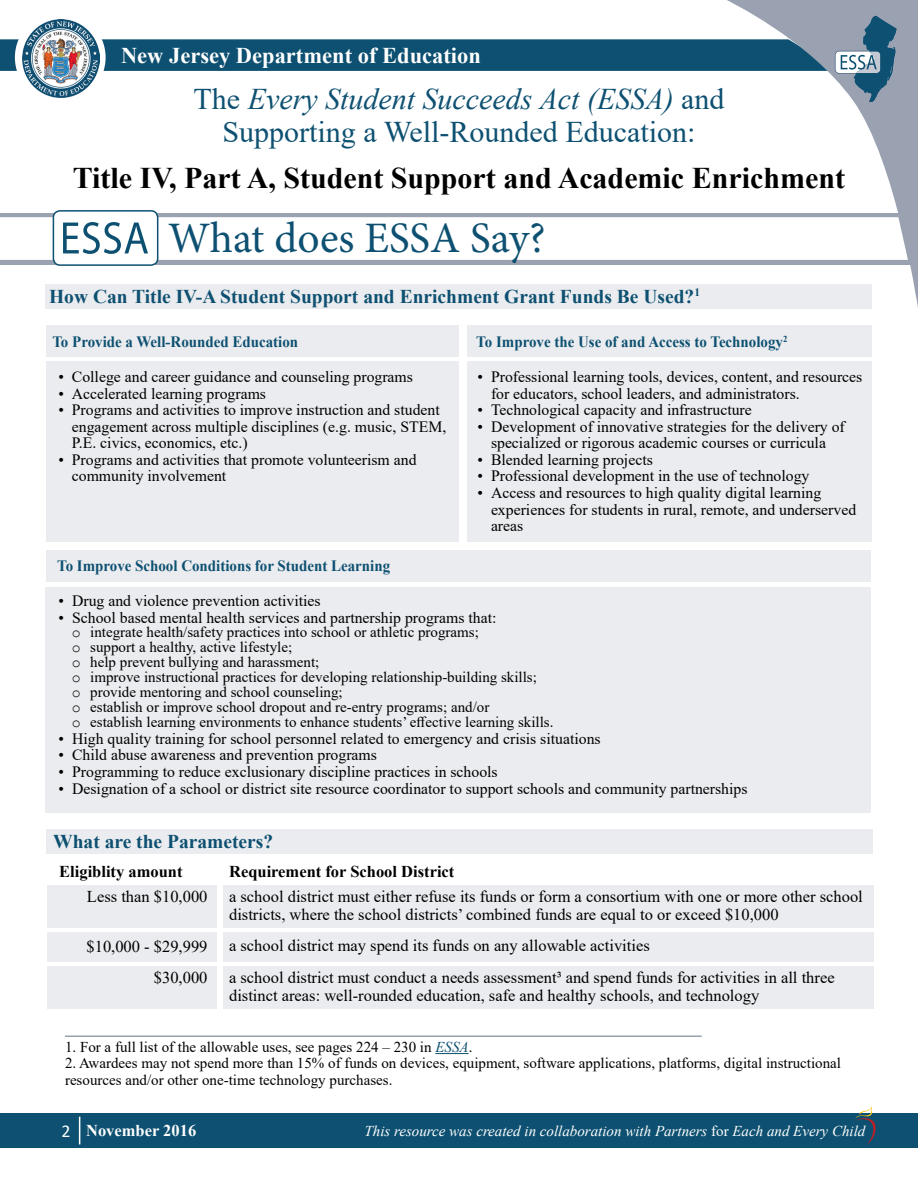
<style>
.page{position:relative;width:918px;height:1188px;background:#fff}
.page>*{position:absolute;margin:0;border:0;box-sizing:border-box;transform-origin:0 0}
.t1{font:43.5px "Minion Pro";color:#0d5071}
.t2{font:30px/33px "Times New Roman";color:#0d5071;text-align:center}
.t3{font:700 30px "Times New Roman";color:#000}
.t4{font:700 22.5px "Times New Roman";color:#fff}
.t5{font:700 19.5px "Times New Roman";color:#0d5071}
.t6{font:16.5px/31.5px "Times New Roman";color:#000}
.t7{font:700 16.5px "Times New Roman";color:#000}
.t8{font:700 16.5px "Times New Roman";color:#fff}
.t9{font:15.75px/16.5px "Times New Roman";color:#000}
.t10{font:700 15.75px "Times New Roman";color:#0d5071;scale:.95 1}
.t11{font:15px/15px "Times New Roman";color:#000}
.t12{font:italic 15px "Times New Roman";color:#fff}
.s1{font-style:italic}
.s2{font-family:"Courier New"}
.s3{font-style:italic;color:#0d5071}
.s4{font-family:"Calibri";font-weight:400;font-size:18px}
.s5{font-style:normal}
</style>
<div class="page">
<div style="left:0;top:39px;width:727px;height:32px;background:#0d5071"></div>
<svg style="left:727px;top:0;width:191px;height:309px"></svg>
<svg style="left:835px;top:16px;width:62px;height:86px;background:#7692a5"></svg>
<div style="left:15px;top:12px;width:91px;height:91px;background:#fff;border-radius:50%"></div>
<div style="left:0;top:1114px;width:918px;height:34px;background:#0d5071"></div>
<svg style="left:79px;top:1117px;width:1px;height:27px"></svg>
<svg style="left:855px;top:1106px;width:21px;height:39px"></svg>
<img style="left:22px;top:20px;width:77px;height:77px">
<div style="left:46px;top:284px;width:826px;height:24px;background:#ebecef"></div>
<div style="left:0;top:213px;width:918px;height:51px;background:#9aa2b1"></div>
<div style="left:53px;top:211px;width:105px;height:54px;background:#fff;border-radius:7px"></div>
<div style="left:53px;top:210px;width:105px;height:56px;border:2px solid #0d5071;border-radius:7px"></div>
<svg style="left:0;top:217px;width:908px;height:43px;background:#f7f9fa"></svg>
<hr style="left:435px;top:1053px;width:34px;height:1px;background:#0d5071">
<hr style="left:65px;top:1035px;width:637px;height:2px;background:#9aa2b1">
<div style="left:46px;top:587px;width:825px;height:225px;background:#ebecef"></div>
<div style="left:46px;top:550px;width:825px;height:32px;background:#ebecef"></div>
<div style="left:46px;top:362px;width:412px;height:180px;background:#ebecef"></div>
<div style="left:46px;top:326px;width:412px;height:31px;background:#ebecef"></div>
<div style="left:467px;top:362px;width:405px;height:180px;background:#ebecef"></div>
<div style="left:467px;top:326px;width:405px;height:31px;background:#ebecef"></div>
<div style="left:223px;top:885px;width:650px;height:42px;background:#ebecef"></div>
<div style="left:46px;top:830px;width:827px;height:24px;background:#ebecef"></div>
<div style="left:47px;top:885px;width:170px;height:42px;background:#ebecef"></div>
<div style="left:47px;top:933px;width:170px;height:29px;background:#ebecef"></div>
<div style="left:223px;top:933px;width:650px;height:29px;background:#ebecef"></div>
<div style="left:47px;top:966px;width:170px;height:43px;background:#ebecef"></div>
<div style="left:223px;top:966px;width:650px;height:43px;background:#ebecef"></div>
<h3 class="t4" style="left:121px;top:39px;width:361px">New Jersey Department of Education</h3>
<h2 class="t2" style="left:194px;top:81px;width:532px">The <span class="s1">Every Student Succeeds Act (ESSA)</span> and<br>Supporting a Well-Rounded Education:</h2>
<h2 class="t3" style="left:73px;top:157px;width:774px">Title IV, Part A, Student Support and Academic Enrichment</h2>
<h1 class="t1" style="left:168px;top:209px;width:379px">What does ESSA Say?</h1>
<p class="t5" style="left:49px;top:282px;width:652px">How Can Title IV-A Student Support and Enrichment Grant Funds Be Used?<sup>1</sup></p>
<p class="t10" style="left:52px;top:330px;width:260px">To Provide a Well-Rounded Education</p>
<p class="t10" style="left:476px;top:330px;width:329px">To Improve the Use of and Access to Technology<sup>2</sup></p>
<p class="t9" style="left:58px;top:368px;width:356px">• College and career guidance and counseling programs</p>
<p class="t9" style="left:58px;top:385px;width:209px">• Accelerated learning programs</p>
<p class="t9" style="left:72px;top:401px;width:376px;text-indent:-13px">• Programs and activities to improve instruction and student engagement across multiple disciplines (e.g. music, STEM,<br>P.E. civics, economics, etc.)</p>
<p class="t9" style="left:72px;top:451px;width:346px;text-indent:-13px">• Programs and activities that promote volunteerism and community involvement</p>
<p class="t10" style="left:57px;top:554px;width:352px">To Improve School Conditions for Student Learning</p>
<p class="t9" style="left:491px;top:368px;width:373px;text-indent:-13px">• Professional learning tools, devices, content, and resources for educators, school leaders, and administrators.</p>
<p class="t9" style="left:478px;top:401px;width:276px">• Technological capacity and infrastructure</p>
<p class="t9" style="left:478px;top:418px;width:369px;text-align:center">• Development of innovative strategies for the delivery of specialized or rigorous academic courses or curricula</p>
<p class="t9" style="left:478px;top:451px;width:177px">• Blended learning projects</p>
<p class="t9" style="left:478px;top:467px;width:333px">• Professional development in the use of technology</p>
<p class="t9" style="left:491px;top:484px;width:367px;text-indent:-13px">• Access and resources to high quality digital learning experiences for students in rural, remote, and underserved areas</p>
<p class="t9" style="left:59px;top:592px;width:263px">• Drug and violence prevention activities</p>
<p class="t9" style="left:59px;top:609px;width:439px">• School based mental health services and partnership programs that:</p>
<p class="t11" style="left:72px;top:624px;width:483px"><span class="s2">o</span> integrate health/safety practices into school or athletic programs;<br><span class="s2">o</span> support a healthy, active lifestyle;<br><span class="s2">o</span> help prevent bullying and harassment;<br><span class="s2">o</span> improve instructional practices for developing relationship-building skills;<br><span class="s2">o</span> provide mentoring and school counseling;<br><span class="s2">o</span> establish or improve school dropout and re-entry programs; and/or<br><span class="s2">o</span> establish learning environments to enhance students’ effective learning skills.</p>
<p class="t9" style="left:59px;top:730px;width:544px">• High quality training for school personnel related to emergency and crisis situations</p>
<p class="t9" style="left:59px;top:746px;width:320px">• Child abuse awareness and prevention programs</p>
<p class="t9" style="left:59px;top:763px;width:441px">• Programming to reduce exclusionary discipline practices in schools</p>
<p class="t9" style="left:59px;top:779px;width:690px">• Designation of a school or district site resource coordinator to support schools and community partnerships</p>
<p class="t5" style="left:53px;top:827px;width:222px">What are the Parameters?</p>
<p class="t7" style="left:59px;top:859px;width:125px">Eligiblity amount</p>
<p class="t6" style="left:87px;top:880px;width:122px">Less than $10,000</p>
<p class="t6" style="left:87px;top:930px;width:122px;text-align:right">$10,000 - $29,999 $30,000</p>
<p class="t7" style="left:229px;top:859px;width:227px">Requirement for School District</p>
<p class="t6" style="left:229px;top:887px;width:635px;line-height:18px">a school district must either refuse its funds or form a consortium with one or more other school districts, where the school districts’ combined funds are equal to or exceed $10,000</p>
<p class="t6" style="left:229px;top:929px;width:607px">a school district may spend its funds on any allowable activities<br>a school district must conduct a needs assessment3 and spend funds for activities in all three</p>
<p class="t6" style="left:229px;top:979px;width:532px">distinct areas: well-rounded education, safe and healthy schools, and technology</p>
<p class="t11" style="left:65px;top:1039px;width:409px">1. For a full list of the allowable uses, see pages 224 – 230 in <span class="s3">ESSA</span>.</p>
<p class="t11" style="left:65px;top:1055px;width:778px;line-height:16.5px">2. Awardees may not spend more than 15% of funds on devices, equipment, software applications, platforms, digital instructional resources and/or other one-time technology purchases.</p>
<p class="t8" style="left:62px;top:1118px;width:136px"><span class="s4">2</span> November 2016</p>
<p class="t12" style="left:365px;top:1120px;width:502px">This resource was created in collaboration with Partners <span class="s5">for</span> Each and Every Child</p>
</div>
